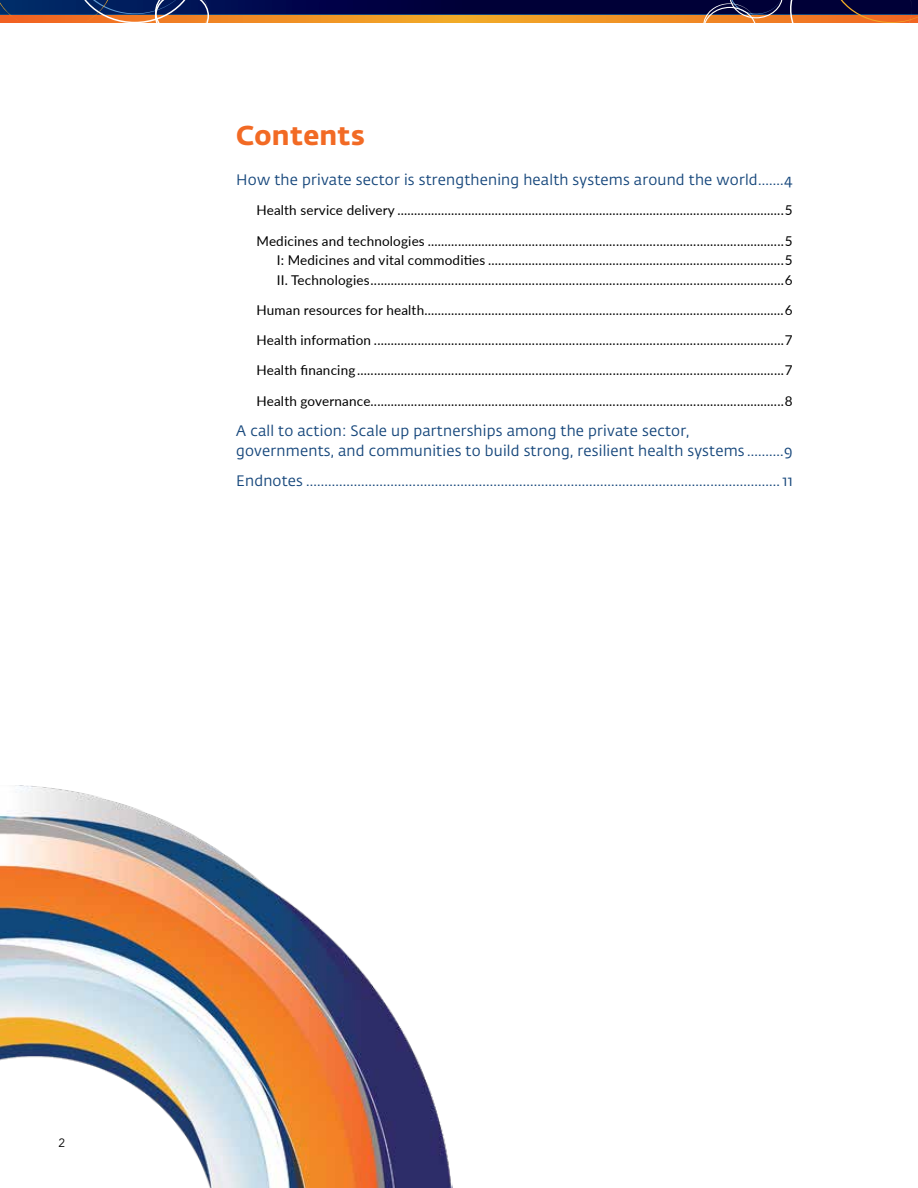
<style>
.page{position:relative;width:918px;height:1188px;background:#fff}
.page>*{position:absolute;margin:0;border:0;box-sizing:border-box;transform-origin:0 0}
.t1{font:700 27px "Fedra Sans Std";letter-spacing:.01em;color:#f26a24}
.t2{font:15px/19.5px "Fedra Sans Std";letter-spacing:.015em;color:#15467b}
.t3{font:13.5px/19.5px "Lato";letter-spacing:.015em;color:#000;text-align:justify}
.t4{font:12px "Avenir LT Std";color:#000}
</style>
<div class="page">
<svg style="left:209px;top:22px;width:491px;height:1px"></svg>
<svg style="left:209px;top:14px;width:491px;height:8px;background:#d58e30"></svg>
<svg style="left:209px;top:0;width:491px;height:14px;background:#00023f"></svg>
<svg style="left:0;top:0;width:209px;height:23px;background:#5e4a57"></svg>
<svg style="left:700px;top:0;width:218px;height:23px;background:#5d373c"></svg>
<img style="left:0;top:785px;width:452px;height:403px">
<h1 class="t1" style="left:236px;top:118px;width:130px">Contents</h1>
<p class="t2" style="left:236px;top:170px;width:558px">How the private sector is strengthening health systems around the world.......4</p>
<p class="t3" style="left:256px;top:200px;width:538px">Health service delivery ...................................................................................................................5</p>
<p class="t3" style="left:277px;top:230px;width:517px;text-indent:-20px">Medicines and technologies ..........................................................................................................5<br>I: Medicines and vital commodities ........................................................................................5<br>II. Technologies...........................................................................................................................6</p>
<p class="t3" style="left:257px;top:300px;width:538px">Human resources for health...........................................................................................................6</p>
<p class="t3" style="left:257px;top:330px;width:538px">Health information ..........................................................................................................................7</p>
<p class="t3" style="left:257px;top:360px;width:538px">Health financing...............................................................................................................................7</p>
<p class="t3" style="left:257px;top:391px;width:538px">Health governance...........................................................................................................................8</p>
<p class="t2" style="left:236px;top:421px;width:558px">A call to action: Scale up partnerships among the private sector,<br>governments, and communities to build strong, resilient health systems ..........9</p>
<p class="t2" style="left:236px;top:471px;width:558px">Endnotes ................................................................................................................................. 11</p>
<p class="t4" style="left:58px;top:1136px;width:8px">2</p>
</div>
